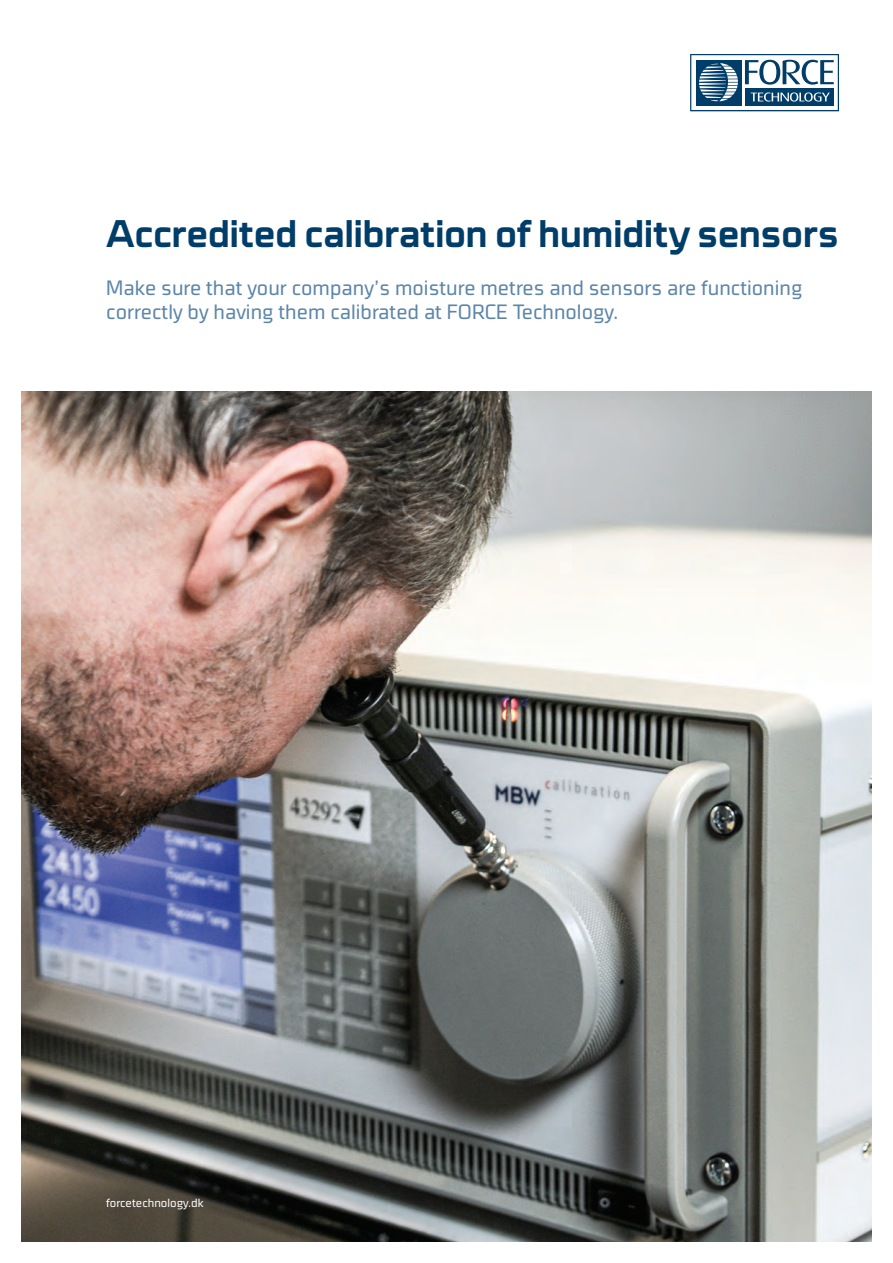
<style>
.page{position:relative;width:893px;height:1263px;background:#fff}
.page>*{position:absolute;margin:0;border:0;box-sizing:border-box;transform-origin:0 0}
.t1{font:700 39px "Cube OT";letter-spacing:-.015em;color:#003d68}
.t2{font:300 condensed 21px/24px "Cube OT";color:#5b85a9}
.t3{font:300 condensed 12px "Cube OT";color:#fff}
</style>
<div class="page">
<img style="left:21px;top:391px;width:851px;height:851px">
<svg style="left:690px;top:54px;width:149px;height:57px"></svg>
<h1 class="t1" style="left:106px;top:211px;width:734px">Accredited calibration of humidity sensors</h1>
<p class="t2" style="left:106px;top:276px;width:698px">Make sure that your company’s moisture metres and sensors are functioning correctly by having them calibrated at FORCE Technology.</p>
<p class="t3" style="left:106px;top:1196px;width:99px">forcetechnology.dk</p>
</div>
